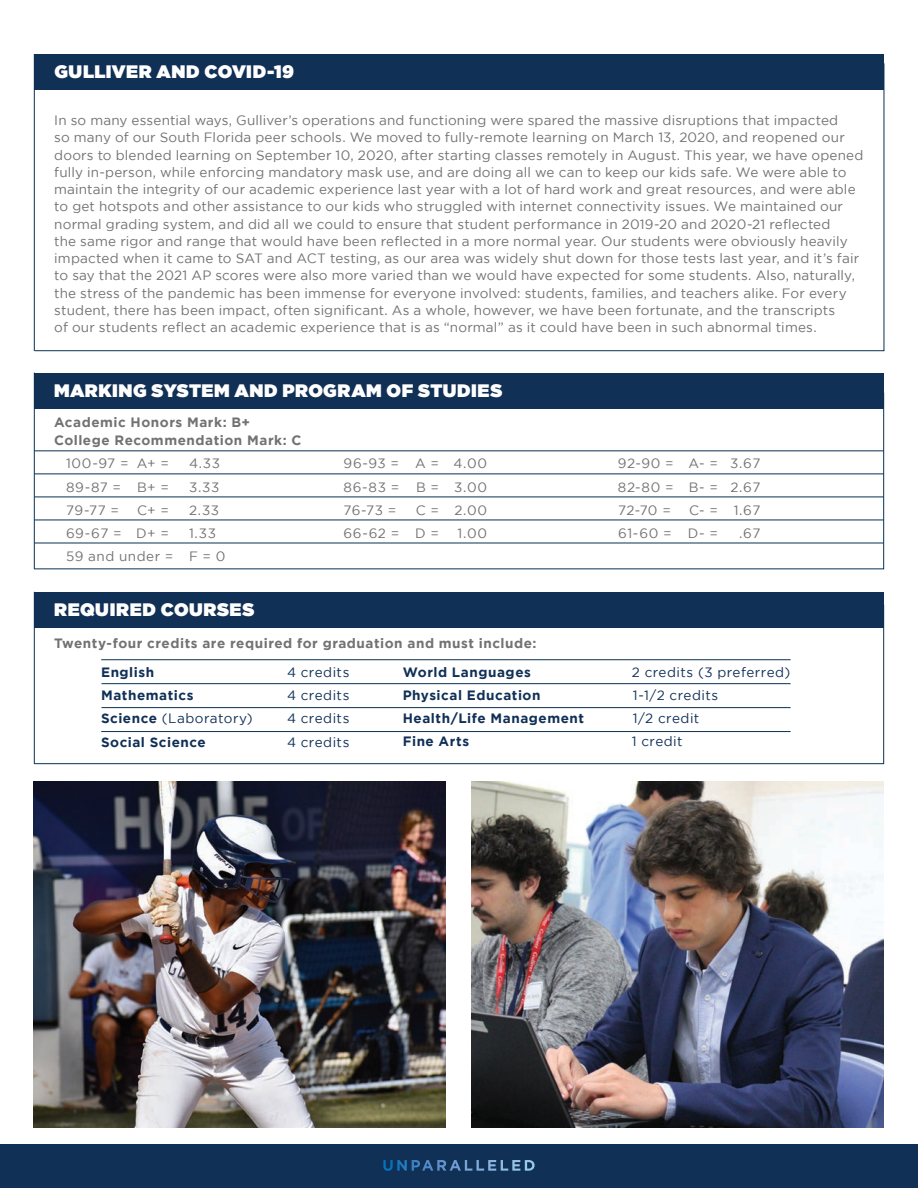
<style>
.page{position:relative;width:918px;height:1188px;background:#fff}
.page>*{position:absolute;margin:0;border:0;box-sizing:border-box;transform-origin:0 0}
.t1{font:18px "Gotham Ultra";letter-spacing:.03em;color:#fff}
.Paragraph_Style_1{font:13.5px/17.2px "Gotham";letter-spacing:.01em;color:#717271}
.Paragraph_Style_1-2{font:700 13.5px/18px "Gotham";letter-spacing:.04em;color:#717271}
.Paragraph_Style_1-3{font:13.5px "Gotham";letter-spacing:.035em;color:#113056}
.Paragraph_Style_1-4{font:700 13.5px "Gotham";letter-spacing:.04em;color:#113056}
.Paragraph_Style_1-5{font:13.5px "Gotham";letter-spacing:.04em;color:#717271}
.s1{font-weight:700}
</style>
<div class="page">
<div style="left:34px;top:373px;width:850px;height:36px;background:#113056"></div>
<svg style="left:35px;top:409px;width:849px;height:160px"></svg>
<hr style="left:34px;top:373px;width:1px;height:196px;background:#093153">
<div style="left:34px;top:592px;width:850px;height:36px;background:#113056"></div>
<svg style="left:35px;top:628px;width:849px;height:136px"></svg>
<hr style="left:34px;top:592px;width:1px;height:172px;background:#093153">
<div style="left:35px;top:54px;width:849px;height:36px;background:#113056"></div>
<svg style="left:35px;top:63px;width:850px;height:288px"></svg>
<hr style="left:34px;top:54px;width:1px;height:297px;background:#093153">
<div style="left:0;top:1145px;width:918px;height:43px;background:#113056"></div>
<svg style="left:383px;top:1160px;width:152px;height:11px"></svg>
<img style="left:34px;top:782px;width:412px;height:345px">
<img style="left:472px;top:782px;width:412px;height:345px">
<p class="t1" style="left:54px;top:61px;width:241px">GULLIVER AND COVID-19</p>
<p class="Paragraph_Style_1" style="left:54px;top:111px;width:811px">In so many essential ways, Gulliver’s operations and functioning were spared the massive disruptions that impacted<br>so many of our South Florida peer schools. We moved to fully-remote learning on March 13, 2020, and reopened our doors to blended learning on September 10, 2020, after starting classes remotely in August. This year, we have opened fully in-person, while enforcing mandatory mask use, and are doing all we can to keep our kids safe. We were able to maintain the integrity of our academic experience last year with a lot of hard work and great resources, and were able to get hotspots and other assistance to our kids who struggled with internet connectivity issues. We maintained our normal grading system, and did all we could to ensure that student performance in 2019-20 and 2020-21 reflected<br>the same rigor and range that would have been reflected in a more normal year. Our students were obviously heavily impacted when it came to SAT and ACT testing, as our area was widely shut down for those tests last year, and it’s fair to say that the 2021 AP scores were also more varied than we would have expected for some students. Also, naturally, the stress of the pandemic has been immense for everyone involved: students, families, and teachers alike. For every student, there has been impact, often significant. As a whole, however, we have been fortunate, and the transcripts<br>of our students reflect an academic experience that is as “normal” as it could have been in such abnormal times.</p>
<p class="t1" style="left:54px;top:380px;width:450px">MARKING SYSTEM AND PROGRAM OF STUDIES</p>
<p class="Paragraph_Style_1-2" style="left:54px;top:413px;width:249px">Academic Honors Mark: B+<br>College Recommendation Mark: C</p>
<p class="Paragraph_Style_1" style="left:66px;top:455px;width:105px">100-97 = A+ =</p>
<p class="Paragraph_Style_1" style="left:189px;top:455px;width:33px">4.33</p>
<p class="Paragraph_Style_1" style="left:343px;top:455px;width:145px">96-93 = A = 4.00</p>
<p class="Paragraph_Style_1" style="left:618px;top:455px;width:144px">92-90 = A- = 3.67</p>
<p class="Paragraph_Style_1" style="left:66px;top:478px;width:105px">89-87 = B+ =</p>
<p class="Paragraph_Style_1" style="left:189px;top:478px;width:32px">3.33</p>
<p class="Paragraph_Style_1" style="left:343px;top:478px;width:145px">86-83 = B = 3.00</p>
<p class="Paragraph_Style_1" style="left:618px;top:478px;width:144px">82-80 = B- = 2.67</p>
<p class="Paragraph_Style_1" style="left:66px;top:501px;width:55px">79-77 =</p>
<p class="Paragraph_Style_1" style="left:137px;top:501px;width:34px">C+ =</p>
<p class="Paragraph_Style_1" style="left:189px;top:501px;width:32px">2.33</p>
<p class="Paragraph_Style_1" style="left:343px;top:501px;width:54px">76-73 =</p>
<p class="Paragraph_Style_1" style="left:416px;top:501px;width:73px">C = 2.00</p>
<p class="Paragraph_Style_1" style="left:618px;top:501px;width:54px">72-70 =</p>
<p class="Paragraph_Style_1" style="left:689px;top:501px;width:73px">C- = 1.67</p>
<p class="Paragraph_Style_1" style="left:66px;top:524px;width:105px">69-67 = D+ =</p>
<p class="Paragraph_Style_1" style="left:189px;top:524px;width:28px">1.33</p>
<p class="Paragraph_Style_1" style="left:344px;top:524px;width:97px">66-62 = D =</p>
<p class="Paragraph_Style_1" style="left:458px;top:524px;width:31px">1.00</p>
<p class="Paragraph_Style_1" style="left:618px;top:524px;width:102px">61-60 = D- =</p>
<p class="Paragraph_Style_1" style="left:739px;top:524px;width:23px">.67</p>
<p class="Paragraph_Style_1-5" style="left:66px;top:549px;width:161px">59 and under = F = 0</p>
<p class="t1" style="left:54px;top:599px;width:202px">REQUIRED COURSES</p>
<p class="Paragraph_Style_1-2" style="left:54px;top:634px;width:484px">Twenty-four credits are required for graduation and must include:</p>
<p class="Paragraph_Style_1-4" style="left:101px;top:664px;width:55px">English</p>
<p class="Paragraph_Style_1-3" style="left:287px;top:665px;width:64px">4 credits</p>
<p class="Paragraph_Style_1-4" style="left:101px;top:687px;width:94px">Mathematics</p>
<p class="Paragraph_Style_1-3" style="left:287px;top:688px;width:64px">4 credits</p>
<p class="Paragraph_Style_1-3" style="left:101px;top:711px;width:153px"><span class="s1">Science</span> (Laboratory)</p>
<p class="Paragraph_Style_1-3" style="left:287px;top:711px;width:64px">4 credits</p>
<p class="Paragraph_Style_1-4" style="left:101px;top:734px;width:106px">Social Science</p>
<p class="Paragraph_Style_1-3" style="left:287px;top:734px;width:64px">4 credits</p>
<p class="Paragraph_Style_1-4" style="left:403px;top:664px;width:130px">World Languages</p>
<p class="Paragraph_Style_1-3" style="left:632px;top:664px;width:160px">2 credits (3 preferred)</p>
<p class="Paragraph_Style_1-4" style="left:403px;top:687px;width:139px">Physical Education</p>
<p class="Paragraph_Style_1-3" style="left:633px;top:688px;width:87px">1-1/2 credits</p>
<p class="Paragraph_Style_1-4" style="left:403px;top:711px;width:183px">Health/Life Management</p>
<p class="Paragraph_Style_1-3" style="left:633px;top:711px;width:68px">1/2 credit</p>
<p class="Paragraph_Style_1-4" style="left:403px;top:734px;width:68px">Fine Arts</p>
<p class="Paragraph_Style_1-3" style="left:632px;top:734px;width:52px">1 credit</p>
</div>
